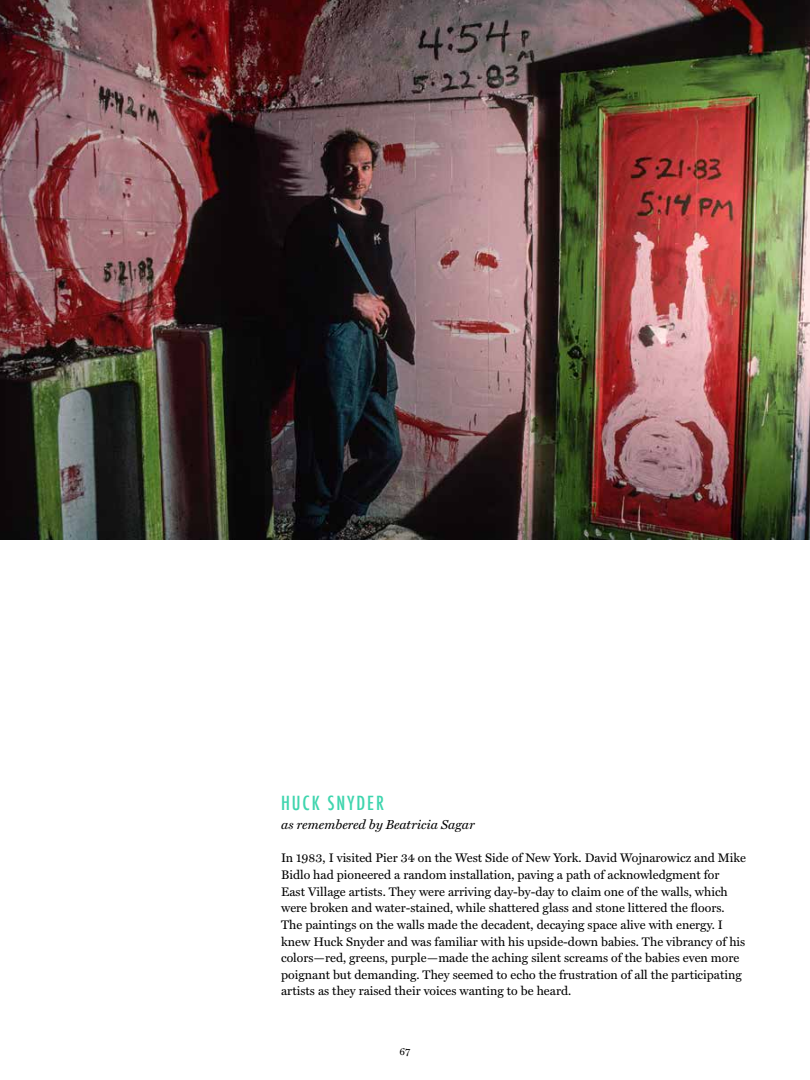
<style>
.page{position:relative;width:810px;height:1080px;background:#fff}
.page>*{position:absolute;margin:0;border:0;box-sizing:border-box;transform-origin:0 0}
.t1{font:500 condensed 19px "Futura";letter-spacing:.1em;color:#3fd5ae}
.t2{font:italic 13px "Miller Text";color:#000}
.t3{font:12.5px/16.6px "Miller Text";color:#000}
.t4{font:10px "Miller Text";color:#000}
</style>
<div class="page">
<img style="left:0;top:0;width:810px;height:540px">
<h1 class="t1" style="left:281px;top:791px;width:104px">HUCK SNYDER</h1>
<p class="t2" style="left:281px;top:817px;width:195px">as remembered by Beatricia Sagar</p>
<p class="t3" style="left:281px;top:850px;width:466px">In 1983, I visited Pier 34 on the West Side of New York. David Wojnarowicz and Mike Bidlo had pioneered a random installation, paving a path of acknowledgment for East Village artists. They were arriving day-by-day to claim one of the walls, which were broken and water-stained, while shattered glass and stone littered the floors.<br>The paintings on the walls made the decadent, decaying space alive with energy. I knew Huck Snyder and was familiar with his upside-down babies. The vibrancy of his colors—red, greens, purple—made the aching silent screams of the babies even more poignant but demanding. They seemed to echo the frustration of all the participating artists as they raised their voices wanting to be heard.</p>
<p class="t4" style="left:400px;top:1046px;width:12px">67</p>
</div>
